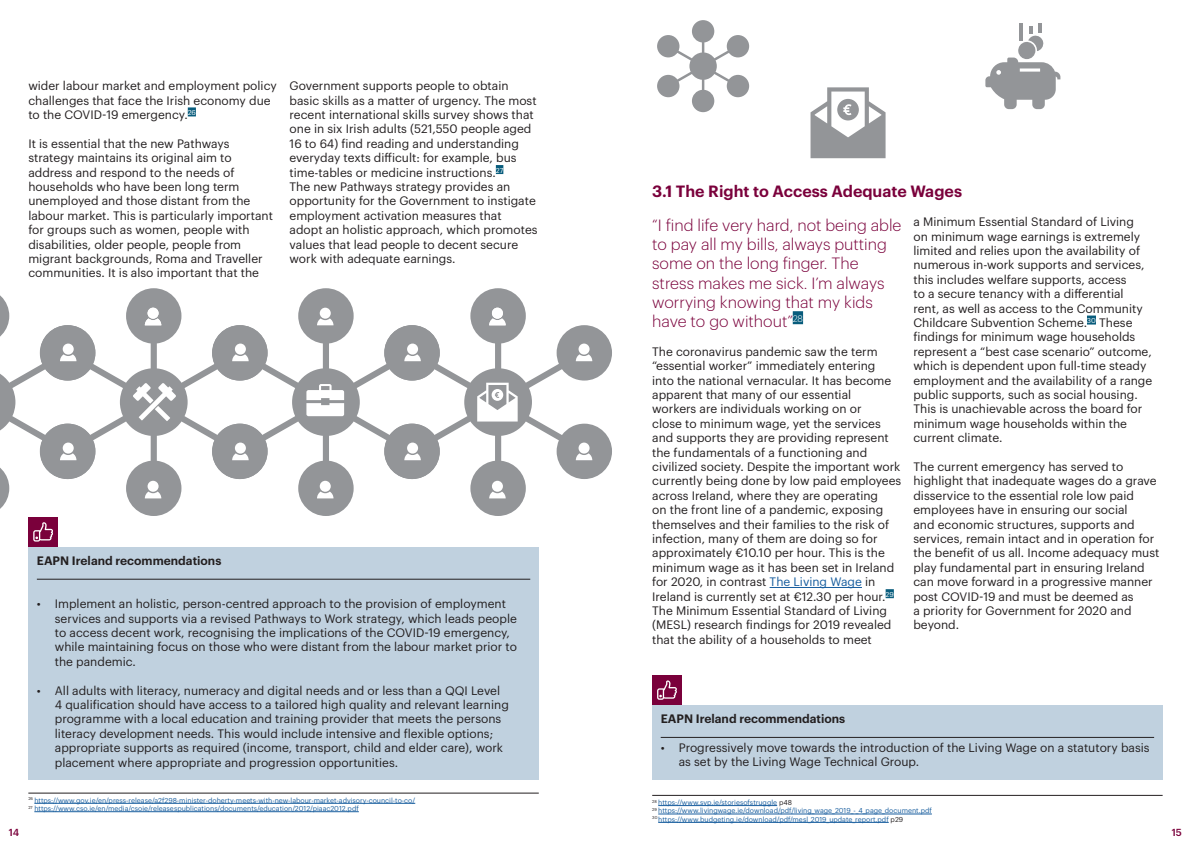
<style>
.page{position:relative;width:1191px;height:842px;background:#fff}
.page>*{position:absolute;margin:0;border:0;box-sizing:border-box;transform-origin:0 0}
.t1{font:300 16px/19.2px "Graphik";color:#7a003b}
.t2{font:600 16px "Graphik";color:#7a003b}
.t3{font:12px/14.4px "Graphik";color:#231f20}
.t4{font:600 12px "Graphik";color:#231f20}
.t5{font:500 10px "Graphik";color:#7a003b}
.t6{font:7px/8.4px "Graphik";color:#175d9e}
.s1{color:#175d9e}
.s2{color:#231f20}
</style>
<div class="page">
<div style="left:188px;top:107px;width:8px;height:9px;background:#085c7c"></div>
<div style="left:496px;top:165px;width:7px;height:9px;background:#085c7c"></div>
<div style="left:28px;top:547px;width:511px;height:233px;background:#c0d1df"></div>
<hr style="left:37px;top:579px;width:493px;height:1px;background:#231f20">
<hr style="left:34px;top:803px;width:381px;height:1px;background:#175d9e">
<hr style="left:34px;top:811px;width:325px;height:1px;background:#175d9e">
<hr style="left:28px;top:793px;width:511px;height:1px;background:#231f20">
<div style="left:792px;top:311px;width:11px;height:13px;background:#085c7c"></div>
<hr style="left:769px;top:587px;width:93px;height:1px;background:#175d9e">
<div style="left:885px;top:589px;width:9px;height:9px;background:#085c7c"></div>
<div style="left:1087px;top:316px;width:9px;height:9px;background:#085c7c"></div>
<div style="left:652px;top:705px;width:510px;height:75px;background:#c0d1df"></div>
<hr style="left:660px;top:737px;width:494px;height:1px;background:#231f20">
<hr style="left:658px;top:805px;width:119px;height:1px;background:#175d9e">
<hr style="left:658px;top:814px;width:274px;height:1px;background:#175d9e">
<hr style="left:658px;top:822px;width:230px;height:1px;background:#175d9e">
<hr style="left:652px;top:795px;width:510px;height:1px;background:#231f20">
<div style="left:28px;top:517px;width:30px;height:30px;background:#7a003b"></div>
<svg style="left:33px;top:522px;width:20px;height:20px"></svg>
<div style="left:652px;top:675px;width:29px;height:30px;background:#7a003b"></div>
<svg style="left:657px;top:680px;width:20px;height:20px"></svg>
<svg style="left:268px;top:288px;width:116px;height:228px"></svg>
<svg style="left:95px;top:288px;width:173px;height:228px"></svg>
<svg style="left:384px;top:288px;width:228px;height:228px"></svg>
<div style="left:407px;top:344px;width:11px;height:11px;background:#fff;border-radius:50%"></div>
<svg style="left:404px;top:354px;width:17px;height:7px"></svg>
<div style="left:578px;top:344px;width:11px;height:11px;background:#fff;border-radius:50%"></div>
<svg style="left:576px;top:354px;width:16px;height:7px"></svg>
<div style="left:235px;top:344px;width:11px;height:11px;background:#fff;border-radius:50%"></div>
<svg style="left:232px;top:354px;width:17px;height:7px"></svg>
<svg style="left:0;top:295px;width:95px;height:214px"></svg>
<div style="left:407px;top:443px;width:11px;height:11px;background:#fff;border-radius:50%"></div>
<svg style="left:404px;top:453px;width:17px;height:7px"></svg>
<div style="left:578px;top:443px;width:11px;height:11px;background:#fff;border-radius:50%"></div>
<svg style="left:576px;top:453px;width:16px;height:7px"></svg>
<div style="left:235px;top:443px;width:11px;height:11px;background:#fff;border-radius:50%"></div>
<svg style="left:232px;top:453px;width:17px;height:7px"></svg>
<div style="left:320px;top:308px;width:11px;height:11px;background:#fff;border-radius:50%"></div>
<svg style="left:317px;top:318px;width:16px;height:7px"></svg>
<div style="left:148px;top:308px;width:11px;height:11px;background:#fff;border-radius:50%"></div>
<svg style="left:145px;top:318px;width:16px;height:7px"></svg>
<div style="left:492px;top:308px;width:11px;height:11px;background:#fff;border-radius:50%"></div>
<svg style="left:489px;top:318px;width:16px;height:7px"></svg>
<div style="left:320px;top:481px;width:11px;height:11px;background:#fff;border-radius:50%"></div>
<svg style="left:317px;top:491px;width:16px;height:7px"></svg>
<div style="left:148px;top:481px;width:11px;height:11px;background:#fff;border-radius:50%"></div>
<svg style="left:145px;top:491px;width:16px;height:7px"></svg>
<div style="left:492px;top:481px;width:11px;height:11px;background:#fff;border-radius:50%"></div>
<svg style="left:489px;top:491px;width:16px;height:7px"></svg>
<svg style="left:477px;top:383px;width:40px;height:38px"></svg>
<svg style="left:306px;top:384px;width:38px;height:32px"></svg>
<svg style="left:133px;top:383px;width:43px;height:38px"></svg>
<svg style="left:985px;top:23px;width:75px;height:86px"></svg>
<svg style="left:657px;top:20px;width:92px;height:92px"></svg>
<svg style="left:810px;top:87px;width:75px;height:71px"></svg>
<p class="t3" style="left:28px;top:78px;width:250px">wider labour market and employment policy challenges that face the Irish economy due to the COVID-19 emergency.<sup>26</sup></p>
<p class="t3" style="left:28px;top:135px;width:246px">It is essential that the new Pathways strategy maintains its original aim to address and respond to the needs of households who have been long term unemployed and those distant from the labour market. This is particularly important for groups such as women, people with disabilities, older people, people from migrant backgrounds, Roma and Traveller communities. It is also important that the</p>
<p class="t3" style="left:289px;top:78px;width:250px">Government supports people to obtain basic skills as a matter of urgency. The most recent international skills survey shows that one in six Irish adults (521,550 people aged 16 to 64) find reading and understanding everyday texts difficult: for example, bus time-tables or medicine instructions.<sup>27<br></sup>The new Pathways strategy provides an opportunity for the Government to instigate employment activation measures that adopt an holistic approach, which promotes values that lead people to decent secure work with adequate earnings.</p>
<p class="t4" style="left:37px;top:551px;width:186px">EAPN Ireland recommendations</p>
<p class="t3" style="left:55px;top:596px;width:464px;text-indent:-18px">• Implement an holistic, person-centred approach to the provision of employment services and supports via a revised Pathways to Work strategy, which leads people to access decent work, recognising the implications of the COVID-19 emergency, while maintaining focus on those who were distant from the labour market prior to the pandemic.</p>
<p class="t3" style="left:55px;top:682px;width:455px;text-indent:-18px">• All adults with literacy, numeracy and digital needs and or less than a QQI Level 4 qualification should have access to a tailored high quality and relevant learning programme with a local education and training provider that meets the persons literacy development needs. This would include intensive and flexible options; appropriate supports as required (income, transport, child and elder care), work placement where appropriate and progression opportunities.</p>
<p class="t6" style="left:28px;top:795px;width:388px"><sup>26</sup> https://www.gov.ie/en/press-release/a2f298-minister-doherty-meets-with-new-labour-market-advisory-council-to-co/<br><sup>27</sup> https://www.cso.ie/en/media/csoie/releasespublications/documents/education/2012/piaac2012.pdf</p>
<h1 class="t2" style="left:652px;top:179px;width:311px">3.1 The Right to Access Adequate Wages</h1>
<h1 class="t1" style="left:652px;top:214px;width:251px">“I find life very hard, not being able to pay all my bills, always putting some on the long finger. The stress makes me sick. I’m always worrying knowing that my kids have to go without”<sup>28</sup></h1>
<p class="t3" style="left:652px;top:343px;width:251px">The coronavirus pandemic saw the term “essential worker” immediately entering<br>into the national vernacular. It has become apparent that many of our essential<br>workers are individuals working on or<br>close to minimum wage, yet the services and supports they are providing represent the fundamentals of a functioning and civilized society. Despite the important work currently being done by low paid employees across Ireland, where they are operating<br>on the front line of a pandemic, exposing themselves and their families to the risk of infection, many of them are doing so for approximately €10.10 per hour. This is the minimum wage as it has been set in Ireland for 2020, in contrast <span class="s1">The Living Wage</span> in Ireland is currently set at €12.30 per hour.<sup>29<br></sup>The Minimum Essential Standard of Living (MESL) research findings for 2019 revealed that the ability of a households to meet</p>
<p class="t3" style="left:913px;top:214px;width:240px">a Minimum Essential Standard of Living<br>on minimum wage earnings is extremely limited and relies upon the availability of numerous in-work supports and services, this includes welfare supports, access<br>to a secure tenancy with a differential rent, as well as access to the Community Childcare Subvention Scheme.<sup>30</sup> These findings for minimum wage households represent a “best case scenario” outcome, which is dependent upon full-time steady employment and the availability of a range public supports, such as social housing.<br>This is unachievable across the board for minimum wage households within the current climate.</p>
<p class="t3" style="left:913px;top:458px;width:247px">The current emergency has served to highlight that inadequate wages do a grave disservice to the essential role low paid employees have in ensuring our social<br>and economic structures, supports and services, remain intact and in operation for the benefit of us all. Income adequacy must play fundamental part in ensuring Ireland can move forward in a progressive manner post COVID-19 and must be deemed as<br>a priority for Government for 2020 and beyond.</p>
<p class="t4" style="left:660px;top:710px;width:186px">EAPN Ireland recommendations</p>
<p class="t3" style="left:678px;top:739px;width:472px;text-indent:-18px">• Progressively move towards the introduction of the Living Wage on a statutory basis as set by the Living Wage Technical Group.</p>
<p class="t6" style="left:652px;top:797px;width:281px"><sup>28</sup> https://www.svp.ie/storiesofstruggle <span class="s2">p48<br></span><sup>29</sup> https://www.livingwage.ie/download/pdf/living_wage_2019_-_4_page_document.pdf<br><sup>30</sup> https://www.budgeting.ie/download/pdf/mesl_2019_update_report.pdf <span class="s2">p29</span></p>
<p class="t5" style="left:9px;top:825px;width:12px">14</p>
<p class="t5" style="left:1171px;top:825px;width:12px">15</p>
</div>
